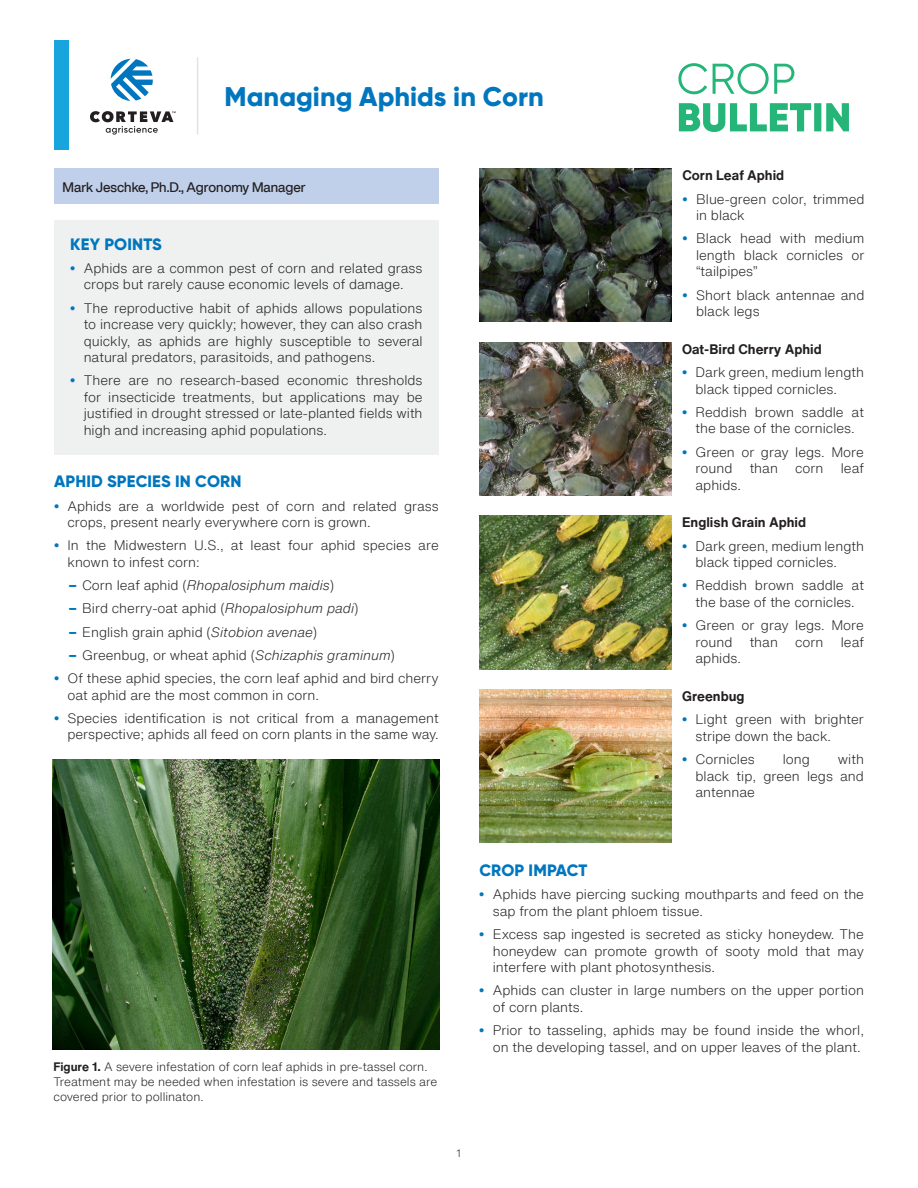
<style>
.page{position:relative;width:918px;height:1188px;background:#fff}
.page>*{position:absolute;margin:0;border:0;box-sizing:border-box;transform-origin:0 0}
.t1{font:800 27px "Gilroy";color:#0076be}
.MCS_CB_-_Heading__11pt_GE-CAPs{font:800 16.5px "Gilroy";letter-spacing:.01em;color:#0076be}
.t2{font:300 13.5px/16.5px "Helvetica Now Text";color:#231f20}
.MCS_CB_-_Subhead__9pt_GEK{font:700 13.5px "Helvetica Now Text";color:#231f20}
.t3{font:italic 300 13.5px "Helvetica Now Text";color:#231f20}
.MCS_CB_-_Author_-_1__9pt_HM{font:500 13.5px "Helvetica Now Display";color:#231f20}
.MCS_CB_-_CF_caption{font:300 12px/15px "Helvetica Now Text";color:#231f20}
.t4{font:300 10.5px "Helvetica Now Text";color:#231f20}
.s1{font-family:"Gilroy";font-weight:800;color:#0076be}
.s2{font-family:"Gilroy";font-weight:800;font-style:normal;color:#0076be}
.s3{font-style:normal}
.s4{font-style:italic}
.s5{font-weight:700}
</style>
<div class="page">
<img style="left:479px;top:168px;width:193px;height:154px">
<img style="left:479px;top:342px;width:193px;height:153px">
<img style="left:479px;top:516px;width:193px;height:153px">
<img style="left:479px;top:689px;width:193px;height:154px">
<img style="left:52px;top:759px;width:388px;height:291px">
<svg style="left:679px;top:103px;width:170px;height:29px"></svg>
<svg style="left:678px;top:63px;width:116px;height:31px"></svg>
<div style="left:54px;top:220px;width:385px;height:234px;background:#eff1f0"></div>
<div style="left:54px;top:168px;width:385px;height:36px;background:#c0d0ea"></div>
<svg style="left:111px;top:59px;width:42px;height:42px"></svg>
<svg style="left:90px;top:111px;width:86px;height:24px"></svg>
<div style="left:54px;top:40px;width:15px;height:110px;background:#18a5de"></div>
<hr style="left:197px;top:57px;width:1px;height:78px;background:#e2e4e2">
<p class="t1" style="left:225px;top:80px;width:321px">Managing Aphids in Corn</p>
<p class="MCS_CB_-_Author_-_1__9pt_HM" style="left:63px;top:178px;width:245px">Mark Jeschke, Ph.D., Agronomy Manager</p>
<p class="MCS_CB_-_Heading__11pt_GE-CAPs" style="left:70px;top:233px;width:93px">KEY POINTS</p>
<p class="t2" style="left:70px;top:259px;width:354px;text-align:center"><span class="s1">•</span> Aphids are a common pest of corn and related grass crops but rarely cause economic levels of damage.</p>
<p class="t2" style="left:84px;top:299px;width:340px;text-align:justify;text-indent:-14px"><span class="s1">•</span> The reproductive habit of aphids allows populations to increase very quickly; however, they can also crash quickly, as aphids are highly susceptible to several natural predators, parasitoids, and pathogens.</p>
<p class="t2" style="left:84px;top:372px;width:340px;text-align:justify;text-indent:-14px"><span class="s1">•</span> There are no research-based economic thresholds for insecticide treatments, but applications may be justified in drought stressed or late-planted fields with high and increasing aphid populations.</p>
<p class="MCS_CB_-_Heading__11pt_GE-CAPs" style="left:54px;top:471px;width:189px">APHID SPECIES IN CORN</p>
<p class="t2" style="left:68px;top:497px;width:373px;text-indent:-14px"><span class="s1">•</span> Aphids are a worldwide pest of corn and related grass crops, present nearly everywhere corn is grown.</p>
<p class="t2" style="left:68px;top:537px;width:373px;text-indent:-14px"><span class="s1">•</span> In the Midwestern U.S., at least four aphid species are known to infest corn:</p>
<p class="t3" style="left:69px;top:575px;width:267px"><span class="s2">–</span> <span class="s3">Corn leaf aphid (</span>Rhopalosiphum maidis<span class="s3">)</span></p>
<p class="t2" style="left:69px;top:600px;width:291px"><span class="s1">–</span> Bird cherry-oat aphid (<span class="s4">Rhopalosiphum padi</span>)</p>
<p class="t2" style="left:69px;top:623px;width:250px"><span class="s1">–</span> English grain aphid (<span class="s4">Sitobion avenae</span>)</p>
<p class="t2" style="left:69px;top:646px;width:328px"><span class="s1">–</span> Greenbug, or wheat aphid (<span class="s4">Schizaphis graminum</span>)</p>
<p class="t2" style="left:68px;top:670px;width:373px;text-indent:-14px"><span class="s1">•</span> Of these aphid species, the corn leaf aphid and bird cherry oat aphid are the most common in corn.</p>
<p class="t2" style="left:54px;top:709px;width:386px;text-align:right"><span class="s1">•</span> Species identification is not critical from a management perspective; aphids all feed on corn plants in the same way.</p>
<p class="MCS_CB_-_Subhead__9pt_GEK" style="left:683px;top:165px;width:103px">Corn Leaf Aphid</p>
<p class="t2" style="left:696px;top:190px;width:170px;text-indent:-14px"><span class="s1">•</span> Blue-green color, trimmed in black</p>
<p class="t2" style="left:696px;top:230px;width:170px;text-align:justify;text-indent:-14px"><span class="s1">•</span> Black head with medium length black cornicles or “tailpipes”</p>
<p class="t2" style="left:696px;top:286px;width:170px;text-indent:-14px"><span class="s1">•</span> Short black antennae and black legs</p>
<p class="MCS_CB_-_Subhead__9pt_GEK" style="left:682px;top:339px;width:141px">Oat-Bird Cherry Aphid</p>
<p class="t2" style="left:696px;top:364px;width:170px;text-indent:-14px"><span class="s1">•</span> Dark green, medium length black tipped cornicles.</p>
<p class="t2" style="left:682px;top:403px;width:183px;text-align:center"><span class="s1">•</span> Reddish brown saddle at the base of the cornicles.</p>
<p class="t2" style="left:696px;top:443px;width:170px;text-indent:-14px"><span class="s1">•</span> Green or gray legs. More round</p>
<p class="t2" style="left:750px;top:460px;width:30px">than</p>
<p class="t2" style="left:795px;top:460px;width:30px">corn</p>
<p class="t2" style="left:841px;top:460px;width:25px">leaf</p>
<p class="t2" style="left:696px;top:476px;width:47px">aphids.</p>
<p class="MCS_CB_-_Subhead__9pt_GEK" style="left:682px;top:513px;width:126px">English Grain Aphid</p>
<p class="t2" style="left:696px;top:537px;width:170px;text-indent:-14px"><span class="s1">•</span> Dark green, medium length black tipped cornicles.</p>
<p class="t2" style="left:682px;top:577px;width:183px;text-align:center"><span class="s1">•</span> Reddish brown saddle at the base of the cornicles.</p>
<p class="t2" style="left:696px;top:617px;width:170px;text-indent:-14px"><span class="s1">•</span> Green or gray legs. More round</p>
<p class="t2" style="left:750px;top:633px;width:30px">than</p>
<p class="t2" style="left:795px;top:633px;width:30px">corn</p>
<p class="t2" style="left:841px;top:633px;width:25px">leaf</p>
<p class="t2" style="left:696px;top:650px;width:47px">aphids.</p>
<p class="MCS_CB_-_Subhead__9pt_GEK" style="left:682px;top:686px;width:64px">Greenbug</p>
<p class="t2" style="left:696px;top:711px;width:170px;text-indent:-14px"><span class="s1">•</span> Light green with brighter stripe down the back.</p>
<p class="t2" style="left:682px;top:751px;width:74px"><span class="s1">•</span> Cornicles</p>
<p class="t2" style="left:783px;top:751px;width:29px">long</p>
<p class="t2" style="left:696px;top:751px;width:170px;text-align:justify;text-indent:142px">with black tip, green legs and antennae</p>
<p class="MCS_CB_-_CF_caption" style="left:54px;top:1058px;width:385px"><span class="s5">Figure 1.</span> A severe infestation of corn leaf aphids in pre-tassel corn.<br>Treatment may be needed when infestation is severe and tassels are covered prior to pollinaton.</p>
<p class="MCS_CB_-_Heading__11pt_GE-CAPs" style="left:479px;top:860px;width:110px">CROP IMPACT</p>
<p class="t2" style="left:493px;top:886px;width:373px;text-indent:-14px"><span class="s1">•</span> Aphids have piercing sucking mouthparts and feed on the sap from the plant phloem tissue.</p>
<p class="t2" style="left:493px;top:926px;width:373px;text-align:justify;text-indent:-14px"><span class="s1">•</span> Excess sap ingested is secreted as sticky honeydew. The honeydew can promote growth of sooty mold that may interfere with plant photosynthesis.</p>
<p class="t2" style="left:493px;top:982px;width:373px;text-indent:-14px"><span class="s1">•</span> Aphids can cluster in large numbers on the upper portion of corn plants.</p>
<p class="t2" style="left:479px;top:1022px;width:386px;text-align:right"><span class="s1">•</span> Prior to tasseling, aphids may be found inside the whorl, on the developing tassel, and on upper leaves of the plant.</p>
<p class="t4" style="left:457px;top:1145px;width:6px">1</p>
</div>
